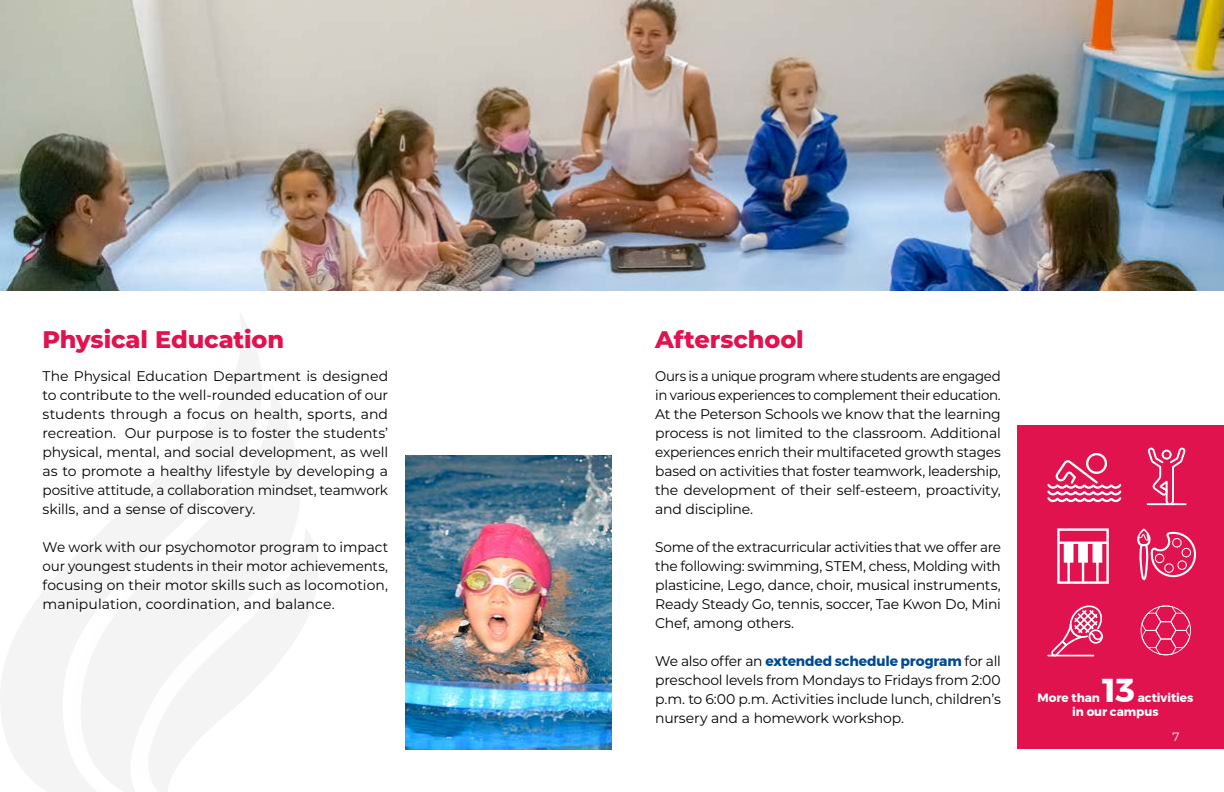
<style>
.page{position:relative;width:1224px;height:792px;background:#fff}
.page>*{position:absolute;margin:0;border:0;box-sizing:border-box;transform-origin:0 0}
.t1{font:700 33px "Montserrat";color:#fff}
.t2{font:800 24px "Montserrat";letter-spacing:-.005em;color:#e1134f}
.t3{font:14px/19px "Montserrat";letter-spacing:-.01em;color:#000;text-align:justify}
.t4{font:14px/19px "Montserrat";letter-spacing:-.01em;color:#000;text-align:justify;scale:.95 1}
.t5{font:700 12px/14.4px "Montserrat";letter-spacing:-.005em;color:#fff}
.t6{font:12px "Montserrat";color:#fff}
.s1{font-weight:700;color:#004990}
</style>
<div class="page">
<svg style="left:240px;top:314px;width:22px;height:70px"></svg>
<svg style="left:247px;top:384px;width:71px;height:239px"></svg>
<svg style="left:0;top:345px;width:247px;height:447px"></svg>
<svg style="left:66px;top:411px;width:238px;height:374px;fill:#f4f4f4"></svg>
<img style="left:0;top:0;width:1224px;height:291px">
<img style="left:405px;top:455px;width:207px;height:294px">
<div style="left:1018px;top:426px;width:206px;height:323px;background:#e1134f"></div>
<svg style="left:1148px;top:448px;width:38px;height:55px"></svg>
<hr style="left:1147px;top:503px;width:40px;height:2px;background:#fff">
<svg style="left:1047px;top:453px;width:74px;height:49px"></svg>
<svg style="left:1137px;top:528px;width:59px;height:52px"></svg>
<svg style="left:1057px;top:528px;width:52px;height:56px"></svg>
<svg style="left:1051px;top:605px;width:52px;height:51px"></svg>
<hr style="left:1047px;top:655px;width:47px;height:1px;background:#fff">
<svg style="left:1141px;top:606px;width:50px;height:49px"></svg>
<h2 class="t2" style="left:43px;top:322px;width:243px">Physical Education</h2>
<p class="t3" style="left:43px;top:366px;width:347px">The Physical Education Department is designed to contribute to the well-rounded education of our students through a focus on health, sports, and recreation. Our purpose is to foster the students’ physical, mental, and social development, as well as to promote a healthy lifestyle by developing a positive attitude, a collaboration mindset, teamwork skills, and a sense of discovery.</p>
<p class="t3" style="left:43px;top:537px;width:347px">We work with our psychomotor program to impact our youngest students in their motor achievements, focusing on their motor skills such as locomotion, manipulation, coordination, and balance.</p>
<h2 class="t2" style="left:655px;top:322px;width:150px">Afterschool</h2>
<p class="t4" style="left:655px;top:366px;width:365px">Ours is a unique program where students are engaged in various experiences to complement their education.<br>At the Peterson Schools we know that the learning process is not limited to the classroom. Additional experiences enrich their multifaceted growth stages based on activities that foster teamwork, leadership, the development of their self-esteem, proactivity, and discipline.</p>
<p class="t3" style="left:655px;top:537px;width:347px">Some of the extracurricular activities that we offer are the following: swimming, STEM, chess, Molding with plasticine, Lego, dance, choir, musical instruments, Ready Steady Go, tennis, soccer, Tae Kwon Do, Mini Chef, among others.</p>
<p class="t3" style="left:655px;top:651px;width:347px">We also offer an <span class="s1">extended schedule program</span> for all preschool levels from Mondays to Fridays from 2:00 p.m. to 6:00 p.m. Activities include lunch, children’s nursery and a homework workshop.</p>
<h1 class="t1" style="left:1103px;top:664px;width:34px">13</h1>
<p class="t5" style="left:1072px;top:691px;width:122px;text-indent:65px">activities in our campus</p>
<p class="t5" style="left:1038px;top:691px;width:64px">More than</p>
<p class="t6" style="left:1173px;top:729px;width:9px">7</p>
</div>
